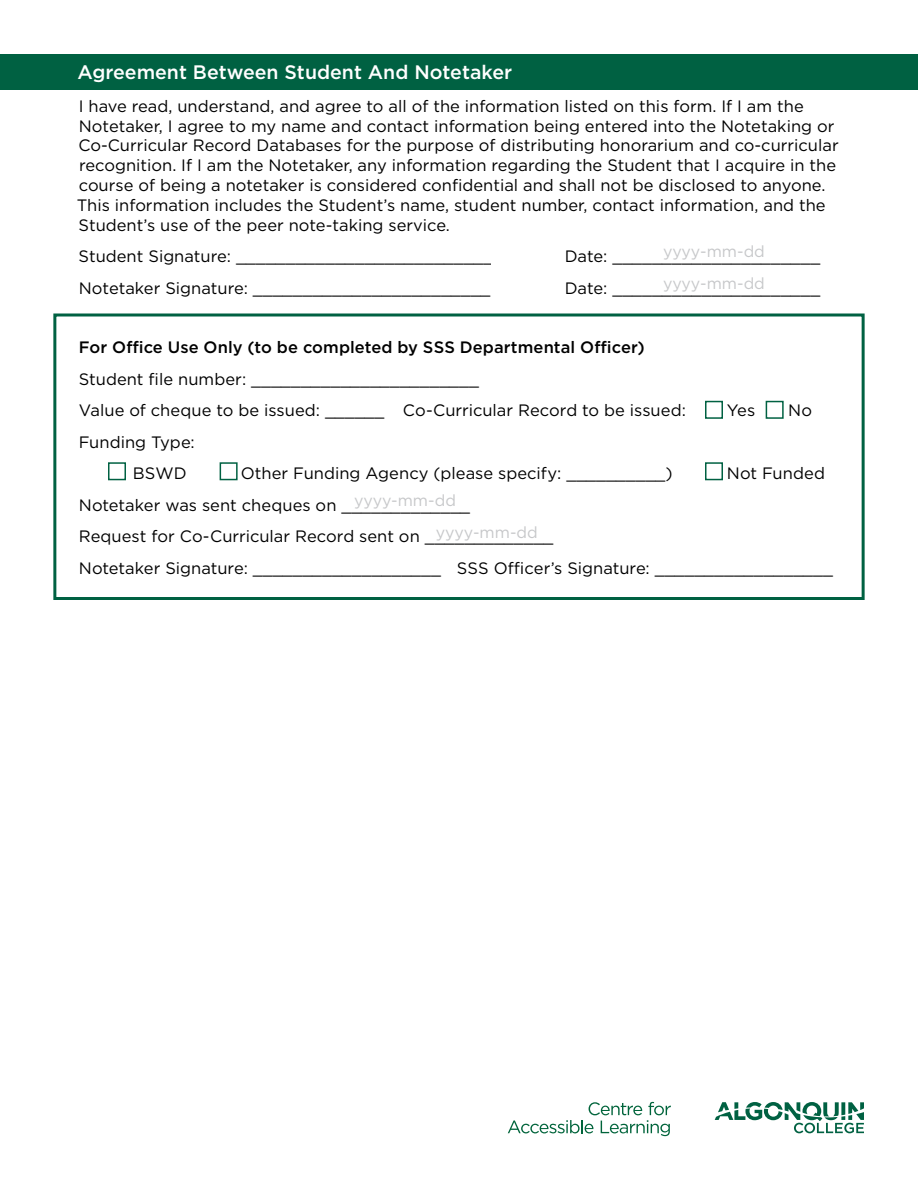
<style>
.page{position:relative;width:918px;height:1188px;background:#fff}
.page>*{position:absolute;margin:0;border:0;box-sizing:border-box;transform-origin:0 0}
.t1{font:500 19.5px "Gotham";color:#fff}
.t2{font:16.5px/19.8px "Gotham";color:#000}
.t3{font:500 16.5px "Gotham";letter-spacing:.005em;color:#000}
.t4{font:16.05px/31.5px "Gotham";letter-spacing:-.01em;color:#c7c8ca}
</style>
<div class="page">
<div style="left:0;top:54px;width:918px;height:36px;background:#006142"></div>
<svg style="left:715px;top:1102px;width:149px;height:31px"></svg>
<svg style="left:508px;top:1102px;width:163px;height:34px"></svg>
<div style="left:53px;top:314px;width:812px;height:286px;border:3px solid #006142"></div>
<div style="left:705px;top:401px;width:18px;height:18px;border:2px solid #006142"></div>
<div style="left:220px;top:462px;width:18px;height:18px;border:2px solid #006142"></div>
<div style="left:108px;top:462px;width:18px;height:18px;border:2px solid #006142"></div>
<div style="left:766px;top:401px;width:18px;height:18px;border:2px solid #006142"></div>
<div style="left:705px;top:462px;width:18px;height:18px;border:2px solid #006142"></div>
<p class="t1" style="left:77px;top:59px;width:436px">Agreement Between Student And Notetaker</p>
<p class="t2" style="left:77px;top:96px;width:763px">I have read, understand, and agree to all of the information listed on this form. If I am the Notetaker, I agree to my name and contact information being entered into the Notetaking or Co-Curricular Record Databases for the purpose of distributing honorarium and co-curricular recognition. If I am the Notetaker, any information regarding the Student that I acquire in the course of being a notetaker is considered confidential and shall not be disclosed to anyone.<br>This information includes the Student’s name, student number, contact information, and the Student’s use of the peer note-taking service.</p>
<p class="t2" style="left:79px;top:246px;width:416px">Student Signature: __________________________</p>
<p class="t2" style="left:565px;top:246px;width:257px">Date: _____________________</p>
<p class="t2" style="left:79px;top:278px;width:413px">Notetaker Signature: ________________________</p>
<p class="t2" style="left:565px;top:278px;width:257px">Date: _____________________</p>
<p class="t4" style="left:663px;top:235px;width:103px">yyyy-mm-dd</p>
<p class="t4" style="left:663px;top:267px;width:103px">yyyy-mm-dd</p>
<p class="t3" style="left:79px;top:336px;width:567px">For Office Use Only (to be completed by SSS Departmental Officer)</p>
<p class="t2" style="left:79px;top:363px;width:609px;line-height:31.5px">Student file number: _______________________<br>Value of cheque to be issued: ______ Co-Curricular Record to be issued:</p>
<p class="t2" style="left:727px;top:400px;width:30px">Yes</p>
<p class="t2" style="left:788px;top:400px;width:25px">No</p>
<p class="t2" style="left:133px;top:426px;width:63px;line-height:31.5px;text-indent:-54px">Funding Type:<br>BSWD</p>
<p class="t2" style="left:241px;top:463px;width:433px">Other Funding Agency (please specify: __________)</p>
<p class="t2" style="left:727px;top:463px;width:100px">Not Funded</p>
<p class="t2" style="left:79px;top:489px;width:756px;line-height:31.5px">Notetaker was sent cheques on _____________<br>Request for Co-Curricular Record sent on _____________<br>Notetaker Signature: ___________________ SSS Officer’s Signature: __________________</p>
<p class="t4" style="left:436px;top:485px;width:103px;text-indent:-82px">yyyy-mm-dd yyyy-mm-dd</p>
</div>
